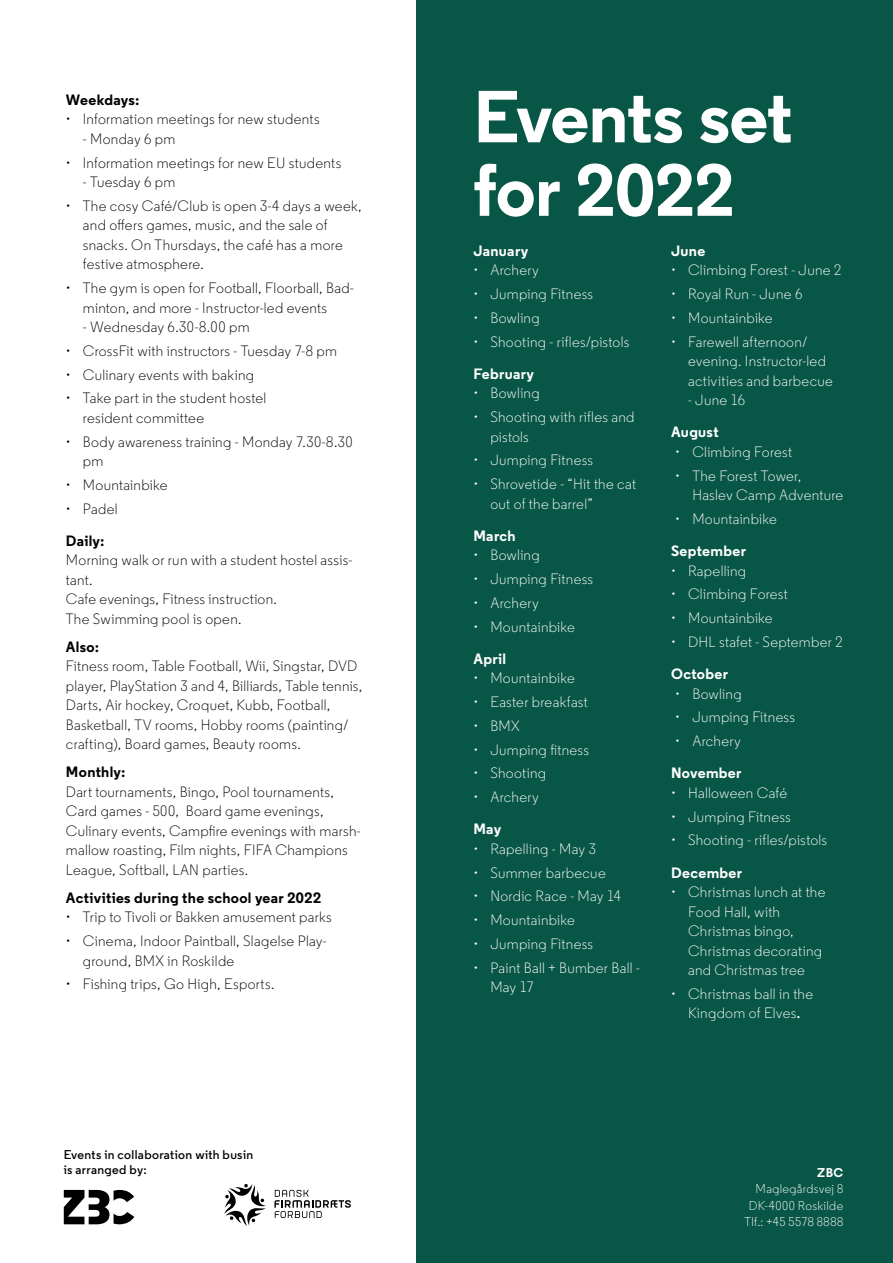
<style>
.page{position:relative;width:893px;height:1263px;background:#fff}
.page>*{position:absolute;margin:0;border:0;box-sizing:border-box;transform-origin:0 0}
.t1{font:700 73.5px/73.5px "Regular PRO";letter-spacing:-.01em;color:#fff}
.t2{font:300 15px/19.5px "Regular PRO";letter-spacing:.02em;color:#000}
.t3{font:300 15px/19.5px "Regular PRO";letter-spacing:.02em;color:#fff}
.t4{font:700 15px "Regular PRO";letter-spacing:.025em;color:#fff}
.t5{font:700 15px "Regular PRO";letter-spacing:.02em;color:#000}
.t6{font:300 12.75px/16.5px "Regular PRO";letter-spacing:.025em;color:#fff;text-align:right}
.t7{font:600 12.75px/15px "Regular PRO";letter-spacing:.025em;color:#000}
.t8{font:700 12.75px "Regular PRO";color:#fff}
.s1{font-weight:700;font-size:12.75px}
</style>
<div class="page">
<div style="left:417px;top:0;width:476px;height:1263px;background:#085646"></div>
<svg style="left:224px;top:1184px;width:42px;height:42px"></svg>
<svg style="left:274px;top:1190px;width:77px;height:28px"></svg>
<svg style="left:64px;top:1190px;width:70px;height:34px"></svg>
<p class="t5" style="left:66px;top:90px;width:75px">Weekdays:</p>
<p class="t2" style="left:66px;top:109px;width:255px">• Information meetings for new students</p>
<p class="t2" style="left:83px;top:129px;width:94px">- Monday 6 pm</p>
<p class="t2" style="left:66px;top:153px;width:277px">• Information meetings for new EU students</p>
<p class="t2" style="left:83px;top:172px;width:94px">- Tuesday 6 pm</p>
<p class="t2" style="left:83px;top:196px;width:280px;text-indent:-17px">• The cosy Café/Club is open 3-4 days a week, and offers games, music, and the sale of snacks. On Thursdays, the café has a more festive atmosphere.</p>
<p class="t2" style="left:83px;top:278px;width:272px;text-indent:-17px">• The gym is open for Football, Floorball, Bad&shy;minton, and more - Instructor-led events</p>
<p class="t2" style="left:83px;top:317px;width:168px">- Wednesday 6.30-8.00 pm</p>
<p class="t2" style="left:66px;top:341px;width:273px">• CrossFit with instructors - Tuesday 7-8 pm</p>
<p class="t2" style="left:66px;top:365px;width:190px">• Culinary events with baking</p>
<p class="t2" style="left:83px;top:388px;width:185px;text-indent:-17px">• Take part in the student hostel resident committee</p>
<p class="t2" style="left:83px;top:432px;width:271px;text-indent:-17px">• Body awareness training - Monday 7.30-8.30 pm</p>
<p class="t2" style="left:66px;top:475px;width:103px">• Mountainbike</p>
<p class="t2" style="left:66px;top:499px;width:53px">• Padel</p>
<p class="t5" style="left:66px;top:531px;width:40px">Daily:</p>
<p class="t2" style="left:66px;top:551px;width:288px">Morning walk or run with a student hostel assis&shy;tant.<br>Cafe evenings, Fitness instruction.<br>The Swimming pool is open.</p>
<p class="t5" style="left:66px;top:637px;width:35px">Also:</p>
<p class="t2" style="left:66px;top:657px;width:298px">Fitness room, Table Football, Wii, Singstar, DVD player, PlayStation 3 and 4, Billiards, Table tennis, Darts, Air hockey, Croquet, Kubb, Football, Basketball, TV rooms, Hobby rooms (painting/ crafting), Board games, Beauty rooms.</p>
<p class="t5" style="left:66px;top:762px;width:61px">Monthly:</p>
<p class="t2" style="left:66px;top:782px;width:296px">Dart tournaments, Bingo, Pool tournaments, Card games - 500, Board game evenings, Culinary events, Campfire evenings with marsh&shy;mallow roasting, Film nights, FIFA Champions League, Softball, LAN parties.</p>
<p class="t5" style="left:66px;top:888px;width:257px">Activities during the school year 2022</p>
<p class="t2" style="left:66px;top:908px;width:267px">• Trip to Tivoli or Bakken amusement parks</p>
<p class="t2" style="left:83px;top:931px;width:245px;text-indent:-17px">• Cinema, Indoor Paintball, Slagelse Play&shy;ground, BMX in Roskilde</p>
<p class="t2" style="left:66px;top:975px;width:210px">• Fishing trips, Go High, Esports.</p>
<p class="t7" style="left:64px;top:1147px;width:191px">Events in collaboration with busin is arranged by:</p>
<h1 class="t1" style="left:473px;top:79px;width:321px">Events set for 2022</h1>
<p class="t4" style="left:473px;top:241px;width:57px">January</p>
<p class="t3" style="left:473px;top:260px;width:67px">• Archery</p>
<p class="t3" style="left:473px;top:284px;width:121px">• Jumping Fitness</p>
<p class="t3" style="left:473px;top:308px;width:68px">• Bowling</p>
<p class="t3" style="left:473px;top:332px;width:158px">• Shooting - rifles/pistols</p>
<p class="t4" style="left:473px;top:364px;width:62px">February</p>
<p class="t3" style="left:473px;top:383px;width:68px">• Bowling</p>
<p class="t3" style="left:490px;top:407px;width:146px;text-indent:-17px">• Shooting with rifles and pistols</p>
<p class="t3" style="left:473px;top:450px;width:121px">• Jumping Fitness</p>
<p class="t3" style="left:490px;top:474px;width:147px;text-indent:-17px">• Shrovetide - “Hit the cat out of the barrel”</p>
<p class="t4" style="left:473px;top:526px;width:44px">March</p>
<p class="t3" style="left:473px;top:545px;width:68px">• Bowling</p>
<p class="t3" style="left:473px;top:569px;width:121px">• Jumping Fitness</p>
<p class="t3" style="left:473px;top:593px;width:67px">• Archery</p>
<p class="t3" style="left:473px;top:617px;width:103px">• Mountainbike</p>
<p class="t4" style="left:473px;top:649px;width:34px">April</p>
<p class="t3" style="left:473px;top:668px;width:103px">• Mountainbike</p>
<p class="t3" style="left:473px;top:692px;width:116px">• Easter breakfast</p>
<p class="t3" style="left:473px;top:716px;width:48px">• BMX</p>
<p class="t3" style="left:473px;top:740px;width:117px">• Jumping fitness</p>
<p class="t3" style="left:473px;top:763px;width:74px">• Shooting</p>
<p class="t3" style="left:473px;top:787px;width:67px">• Archery</p>
<p class="t4" style="left:473px;top:819px;width:29px">May</p>
<p class="t3" style="left:473px;top:839px;width:124px">• Rapelling - May 3</p>
<p class="t3" style="left:473px;top:863px;width:134px">• Summer barbecue</p>
<p class="t3" style="left:473px;top:886px;width:149px">• Nordic Race - May 14</p>
<p class="t3" style="left:473px;top:910px;width:103px">• Mountainbike</p>
<p class="t3" style="left:473px;top:934px;width:121px">• Jumping Fitness</p>
<p class="t3" style="left:490px;top:958px;width:151px;text-indent:-17px">• Paint Ball + Bumber Ball -<br>May 17</p>
<p class="t4" style="left:671px;top:241px;width:36px">June</p>
<p class="t3" style="left:671px;top:260px;width:172px">• Climbing Forest - June 2</p>
<p class="t3" style="left:671px;top:284px;width:133px">• Royal Run - June 6</p>
<p class="t3" style="left:671px;top:308px;width:103px">• Mountainbike</p>
<p class="t3" style="left:688px;top:332px;width:146px;text-indent:-17px">• Farewell afternoon/ evening. Instructor-led activities and barbecue</p>
<p class="t3" style="left:688px;top:390px;width:58px">- June 16</p>
<p class="t4" style="left:671px;top:422px;width:49px">August</p>
<p class="t3" style="left:675px;top:442px;width:118px">• Climbing Forest</p>
<p class="t3" style="left:692px;top:466px;width:152px;text-indent:-17px">• The Forest Tower,<br>Haslev Camp Adventure</p>
<p class="t3" style="left:675px;top:509px;width:103px">• Mountainbike</p>
<p class="t4" style="left:671px;top:541px;width:76px">September</p>
<p class="t3" style="left:671px;top:561px;width:77px">• Rapelling</p>
<p class="t3" style="left:671px;top:584px;width:118px">• Climbing Forest</p>
<p class="t3" style="left:671px;top:608px;width:103px">• Mountainbike</p>
<p class="t3" style="left:671px;top:632px;width:173px">• DHL stafet - September 2</p>
<p class="t4" style="left:671px;top:664px;width:58px">October</p>
<p class="t3" style="left:675px;top:684px;width:68px">• Bowling</p>
<p class="t3" style="left:675px;top:707px;width:121px">• Jumping Fitness</p>
<p class="t3" style="left:675px;top:731px;width:67px">• Archery</p>
<p class="t4" style="left:671px;top:763px;width:72px">November</p>
<p class="t3" style="left:671px;top:783px;width:118px">• Halloween Café</p>
<p class="t3" style="left:671px;top:807px;width:121px">• Jumping Fitness</p>
<p class="t3" style="left:671px;top:830px;width:158px">• Shooting - rifles/pistols</p>
<p class="t4" style="left:671px;top:863px;width:73px">December</p>
<p class="t3" style="left:688px;top:882px;width:139px;text-indent:-17px">• Christmas lunch at the<br>Food Hall, with<br>Christmas bingo,<br>Christmas decorating and Christmas tree</p>
<p class="t3" style="left:671px;top:984px;width:144px;text-align:center">• Christmas ball in the<br>Kingdom of Elves<span class="s1">.</span></p>
<p class="t8" style="left:817px;top:1164px;width:27px">ZBC</p>
<p class="t6" style="left:745px;top:1180px;width:100px">Maglegårdsvej 8<br>DK-4000 Roskilde<br>Tlf.: +45 5578 8888</p>
</div>
